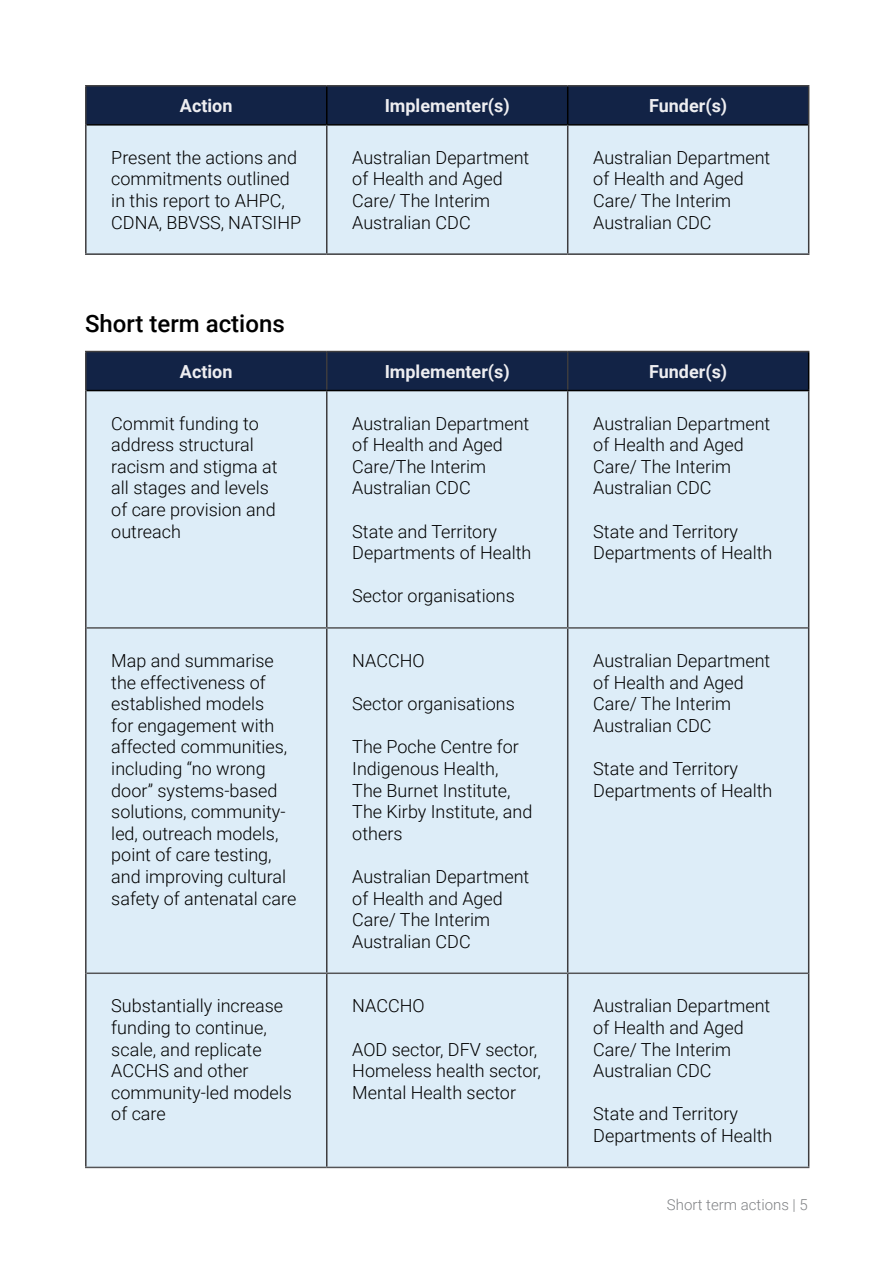
<style>
.page{position:relative;width:893px;height:1263px;background:#fff}
.page>*{position:absolute;margin:0;border:0;box-sizing:border-box;transform-origin:0 0}
.t1{font:500 24px "Roboto";color:#000}
.t2{font:300 18px/21.6px "Roboto";color:#000}
.t3{font:700 18px "Roboto";color:#eeeef1}
.t4{font:300 15px "Roboto";color:#808285}
</style>
<div class="page">
<div style="left:87px;top:87px;width:721px;height:37px;background:#122346"></div>
<div style="left:87px;top:126px;width:721px;height:127px;background:#ddedf8"></div>
<hr style="left:326px;top:87px;width:1px;height:37px;background:#000">
<hr style="left:567px;top:87px;width:1px;height:37px;background:#000">
<hr style="left:87px;top:124px;width:240px;height:2px;background:#000">
<hr style="left:327px;top:124px;width:241px;height:2px;background:#000">
<hr style="left:568px;top:124px;width:240px;height:2px;background:#000">
<hr style="left:326px;top:126px;width:1px;height:127px;background:#3d3c3e">
<hr style="left:567px;top:126px;width:1px;height:127px;background:#3d3c3e">
<hr style="left:327px;top:85px;width:241px;height:2px;background:#3d3c3e">
<hr style="left:568px;top:85px;width:241px;height:2px;background:#3d3c3e">
<hr style="left:808px;top:87px;width:1px;height:38px;background:#3d3c3e">
<hr style="left:85px;top:85px;width:242px;height:2px;background:#3d3c3e">
<hr style="left:85px;top:87px;width:2px;height:38px;background:#3d3c3e">
<hr style="left:85px;top:125px;width:2px;height:128px;background:#3d3c3e">
<hr style="left:808px;top:125px;width:1px;height:128px;background:#3d3c3e">
<hr style="left:85px;top:253px;width:242px;height:2px;background:#3d3c3e">
<hr style="left:327px;top:253px;width:241px;height:2px;background:#3d3c3e">
<hr style="left:568px;top:253px;width:241px;height:2px;background:#3d3c3e">
<div style="left:87px;top:352px;width:721px;height:38px;background:#122346"></div>
<div style="left:87px;top:391px;width:721px;height:776px;background:#ddedf8"></div>
<hr style="left:85px;top:351px;width:242px;height:1px;background:#3d3c3e">
<hr style="left:85px;top:352px;width:2px;height:39px;background:#3d3c3e">
<hr style="left:327px;top:351px;width:241px;height:1px;background:#3d3c3e">
<hr style="left:326px;top:352px;width:1px;height:38px;background:#3d3c3e">
<hr style="left:568px;top:351px;width:241px;height:1px;background:#3d3c3e">
<hr style="left:567px;top:352px;width:1px;height:38px;background:#3d3c3e">
<hr style="left:85px;top:391px;width:2px;height:237px;background:#3d3c3e">
<hr style="left:326px;top:391px;width:1px;height:236px;background:#3d3c3e">
<hr style="left:567px;top:391px;width:1px;height:236px;background:#3d3c3e">
<hr style="left:808px;top:391px;width:1px;height:237px;background:#3d3c3e">
<hr style="left:85px;top:628px;width:2px;height:345px;background:#3d3c3e">
<hr style="left:326px;top:629px;width:1px;height:343px;background:#3d3c3e">
<hr style="left:567px;top:629px;width:1px;height:343px;background:#3d3c3e">
<hr style="left:808px;top:628px;width:1px;height:345px;background:#3d3c3e">
<hr style="left:85px;top:973px;width:2px;height:194px;background:#3d3c3e">
<hr style="left:326px;top:974px;width:1px;height:193px;background:#3d3c3e">
<hr style="left:567px;top:974px;width:1px;height:193px;background:#3d3c3e">
<hr style="left:808px;top:973px;width:1px;height:194px;background:#3d3c3e">
<hr style="left:808px;top:352px;width:1px;height:38px;background:#000">
<hr style="left:87px;top:390px;width:240px;height:1px;background:#000">
<hr style="left:327px;top:390px;width:241px;height:1px;background:#000">
<hr style="left:568px;top:390px;width:241px;height:1px;background:#000">
<hr style="left:87px;top:627px;width:240px;height:2px;background:#545456">
<hr style="left:327px;top:627px;width:241px;height:2px;background:#545456">
<hr style="left:568px;top:627px;width:240px;height:2px;background:#545456">
<hr style="left:87px;top:972px;width:240px;height:2px;background:#545456">
<hr style="left:327px;top:972px;width:241px;height:2px;background:#545456">
<hr style="left:568px;top:972px;width:240px;height:2px;background:#545456">
<hr style="left:85px;top:1167px;width:242px;height:1px;background:#545456">
<hr style="left:327px;top:1167px;width:241px;height:1px;background:#545456">
<hr style="left:568px;top:1167px;width:241px;height:1px;background:#545456">
<p class="t3" style="left:180px;top:93px;width:54px">Action</p>
<p class="t3" style="left:385px;top:93px;width:127px">Implementer(s)</p>
<p class="t3" style="left:649px;top:93px;width:80px">Funder(s)</p>
<p class="t2" style="left:111px;top:146px;width:191px">Present the actions and commitments outlined in this report to AHPC,<br>CDNA, BBVSS, NATSIHP</p>
<p class="t2" style="left:352px;top:146px;width:179px">Australian Department of Health and Aged<br>Care/ The Interim<br>Australian CDC</p>
<p class="t2" style="left:593px;top:146px;width:179px">Australian Department of Health and Aged<br>Care/ The Interim<br>Australian CDC</p>
<h1 class="t1" style="left:85px;top:307px;width:201px">Short term actions</h1>
<p class="t3" style="left:180px;top:359px;width:54px">Action</p>
<p class="t3" style="left:385px;top:359px;width:127px">Implementer(s)</p>
<p class="t3" style="left:649px;top:359px;width:80px">Funder(s)</p>
<p class="t2" style="left:111px;top:412px;width:168px">Commit funding to address structural racism and stigma at all stages and levels of care provision and outreach</p>
<p class="t2" style="left:352px;top:412px;width:179px">Australian Department of Health and Aged<br>Care/The Interim<br>Australian CDC</p>
<p class="t2" style="left:593px;top:412px;width:179px">Australian Department of Health and Aged<br>Care/ The Interim<br>Australian CDC</p>
<p class="t2" style="left:593px;top:520px;width:181px">State and Territory<br>Departments of Health</p>
<p class="t2" style="left:352px;top:520px;width:181px">State and Territory<br>Departments of Health</p>
<p class="t2" style="left:352px;top:584px;width:164px">Sector organisations</p>
<p class="t2" style="left:111px;top:649px;width:187px">Map and summarise the effectiveness of established models<br>for engagement with affected communities, including “no wrong door” systems-based solutions, community&shy;led, outreach models, point of care testing, and improving cultural safety of antenatal care</p>
<p class="t2" style="left:352px;top:649px;width:74px">NACCHO</p>
<p class="t2" style="left:352px;top:692px;width:164px">Sector organisations</p>
<p class="t2" style="left:352px;top:735px;width:182px">The Poche Centre for<br>Indigenous Health,<br>The Burnet Institute,<br>The Kirby Institute, and others</p>
<p class="t2" style="left:352px;top:865px;width:179px">Australian Department of Health and Aged<br>Care/ The Interim<br>Australian CDC</p>
<p class="t2" style="left:111px;top:994px;width:182px">Substantially increase funding to continue, scale, and replicate<br>ACCHS and other community-led models of care</p>
<p class="t2" style="left:352px;top:994px;width:74px">NACCHO</p>
<p class="t2" style="left:352px;top:1038px;width:190px">AOD sector, DFV sector,<br>Homeless health sector,<br>Mental Health sector</p>
<p class="t2" style="left:593px;top:649px;width:179px">Australian Department of Health and Aged<br>Care/ The Interim<br>Australian CDC</p>
<p class="t2" style="left:593px;top:757px;width:181px">State and Territory<br>Departments of Health</p>
<p class="t2" style="left:593px;top:994px;width:179px">Australian Department of Health and Aged<br>Care/ The Interim<br>Australian CDC</p>
<p class="t2" style="left:593px;top:1102px;width:181px">State and Territory<br>Departments of Health</p>
<p class="t4" style="left:667px;top:1194px;width:143px">Short term actions | 5</p>
</div>
